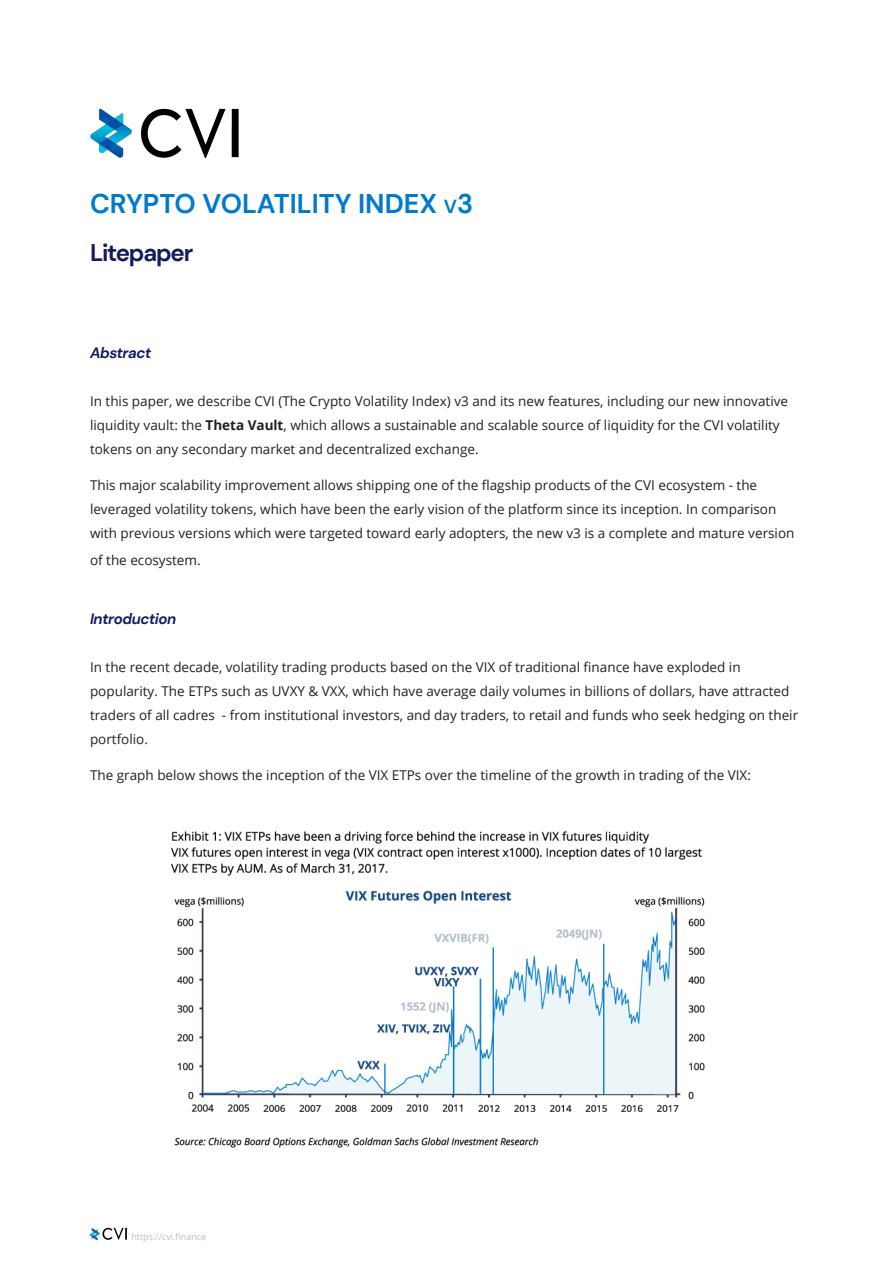
<style>
.page{position:relative;width:893px;height:1263px;background:#fff}
.page>*{position:absolute;margin:0;border:0;box-sizing:border-box;transform-origin:0 0}
.t1{font:700 27px "DM Sans";color:#007acb}
.t2{font:700 24px "DM Sans";letter-spacing:-.05em;color:#141961}
.subtitle{font:italic 700 15px "DM Sans";letter-spacing:-.025em;color:#141961}
.t3{font:13.5px/24px "Open Sans";color:#231f20}
.t4{font:9px "Open Sans";color:#b2bfce}
.s1{font-size:18.9px}
.s2{font-weight:700}
</style>
<div class="page">
<svg style="left:89px;top:1228px;width:38px;height:12px"></svg>
<img style="left:171px;top:831px;width:534px;height:317px">
<img style="left:90px;top:108px;width:149px;height:49px">
<p class="t1" style="left:90px;top:186px;width:385px">CRYPTO VOLATILITY INDEX <span class="s1">v</span>3</p>
<p class="t2" style="left:90px;top:237px;width:105px">Litepaper</p>
<p class="subtitle" style="left:90px;top:344px;width:63px">Abstract</p>
<p class="t3" style="left:90px;top:389px;width:700px">In this paper, we describe CVI (The Crypto Volatility Index) v3 and its new features, including our new innovative liquidity vault: the <span class="s2">Theta Vault</span>, which allows a sustainable and scalable source of liquidity for the CVI volatility tokens on any secondary market and decentralized exchange.</p>
<p class="t3" style="left:90px;top:473px;width:706px">This major scalability improvement allows shipping one of the flagship products of the CVI ecosystem - the leveraged volatility tokens, which have been the early vision of the platform since its inception. In comparison with previous versions which were targeted toward early adopters, the new v3 is a complete and mature version</p>
<p class="t3" style="left:90px;top:548px;width:112px">of the ecosystem.</p>
<p class="subtitle" style="left:90px;top:609px;width:88px">Introduction</p>
<p class="t3" style="left:90px;top:655px;width:710px">In the recent decade, volatility trading products based on the VIX of traditional finance have exploded in popularity. The ETPs such as UVXY &amp; VXX, which have average daily volumes in billions of dollars, have attracted traders of all cadres - from institutional investors, and day traders, to retail and funds who seek hedging on their portfolio.</p>
<p class="t3" style="left:90px;top:763px;width:662px">The graph below shows the inception of the VIX ETPs over the timeline of the growth in trading of the VIX:</p>
<p class="t4" style="left:131px;top:1231px;width:76px">https://cvi.finance</p>
</div>
